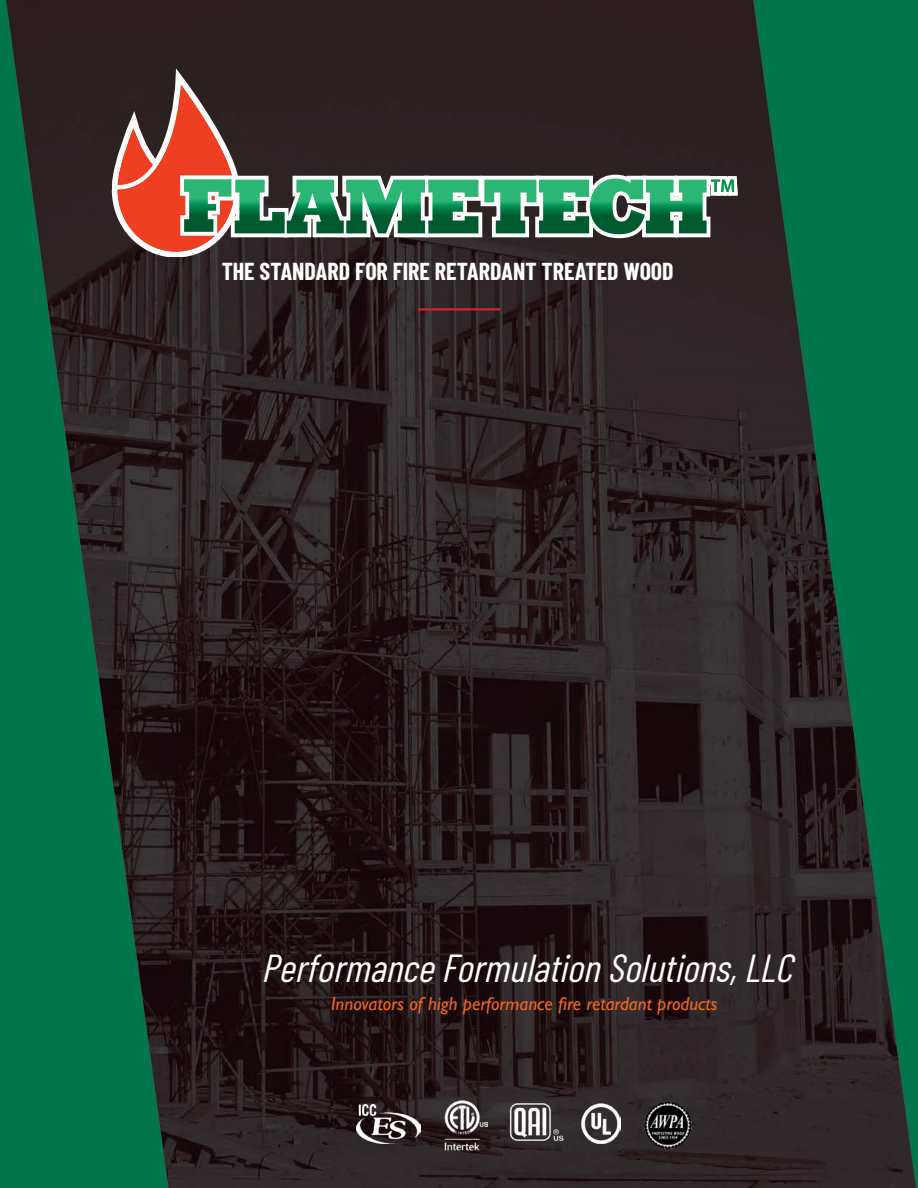
<style>
.page{position:relative;width:918px;height:1188px;background:#fff}
.page>*{position:absolute;margin:0;border:0;box-sizing:border-box;transform-origin:0 0}
.t1{font:italic 39px "Barlow Condensed";color:#fff}
.t2{font:700 24px "Barlow Condensed";color:#fff}
.t3{font:italic 18.9px "Gill Sans";color:#f26522}
</style>
<div class="page">
<img style="left:6px;top:0;width:910px;height:1188px">
<svg style="left:110px;top:68px;width:629px;height:188px;background:#4e4d42"></svg>
<hr style="left:418px;top:308px;width:82px;height:2px;background:#d2232a">
<img style="left:444px;top:1100px;width:44px;height:53px">
<img style="left:509px;top:1102px;width:55px;height:40px">
<img style="left:581px;top:1104px;width:39px;height:39px">
<img style="left:356px;top:1104px;width:65px;height:39px">
<img style="left:637px;top:1101px;width:60px;height:49px">
<p class="t2" style="left:222px;top:256px;width:453px">THE STANDARD FOR FIRE RETARDANT TREATED WOOD</p>
<h1 class="t1" style="left:261px;top:944px;width:543px">PerformanceFormulationSolutions,LLC</h1>
<p class="t3" style="left:331px;top:993px;width:388px">Innovators of high performance fire retardant products</p>
</div>
